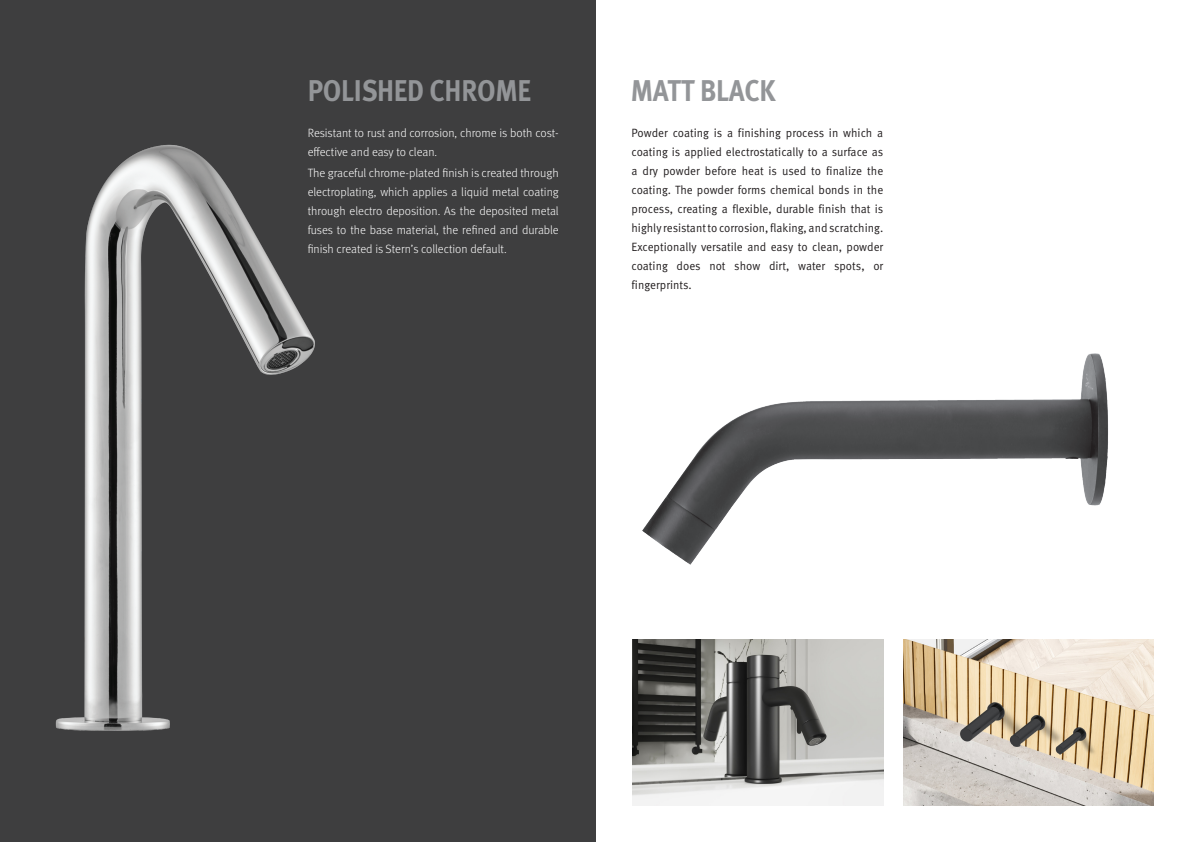
<style>
.page{position:relative;width:1191px;height:842px;background:#fff}
.page>*{position:absolute;margin:0;border:0;box-sizing:border-box;transform-origin:0 0}
.t1{font:700 30px "Meta Pro";letter-spacing:-.01em;color:#939598;scale:.9 1}
.t2{font:12px/19px "Meta Pro Norm";color:#231f20;text-align:justify;scale:.95 1}
.t3{font:300 12px/19px "Meta Pro";color:#fff}
</style>
<div class="page">
<div style="left:0;top:0;width:595px;height:842px;background:#3e3e3f"></div>
<img style="left:55px;top:144px;width:260px;height:587px">
<img style="left:633px;top:640px;width:250px;height:166px">
<img style="left:903px;top:640px;width:250px;height:166px">
<img style="left:642px;top:353px;width:466px;height:212px">
<h1 class="t1" style="left:308px;top:67px;width:250px">POLISHED CHROME</h1>
<p class="t3" style="left:308px;top:122px;width:253px">Resistant to rust and corrosion, chrome is both cost&shy;effective and easy to clean.</p>
<p class="t3" style="left:308px;top:163px;width:253px;text-align:justify">The graceful chrome-plated finish is created through electroplating, which applies a liquid metal coating through electro deposition. As the deposited metal fuses to the base material, the refined and durable finish created is Stern’s collection default.</p>
<h1 class="t1" style="left:631px;top:67px;width:162px">MATT BLACK</h1>
<p class="t2" style="left:631px;top:122px;width:266px">Powder coating is a finishing process in which a coating is applied electrostatically to a surface as a dry powder before heat is used to finalize the coating. The powder forms chemical bonds in the process, creating a flexible, durable finish that is highly resistant to corrosion, flaking, and scratching.<br>Exceptionally versatile and easy to clean, powder coating does not show dirt, water spots, or fingerprints.</p>
</div>
